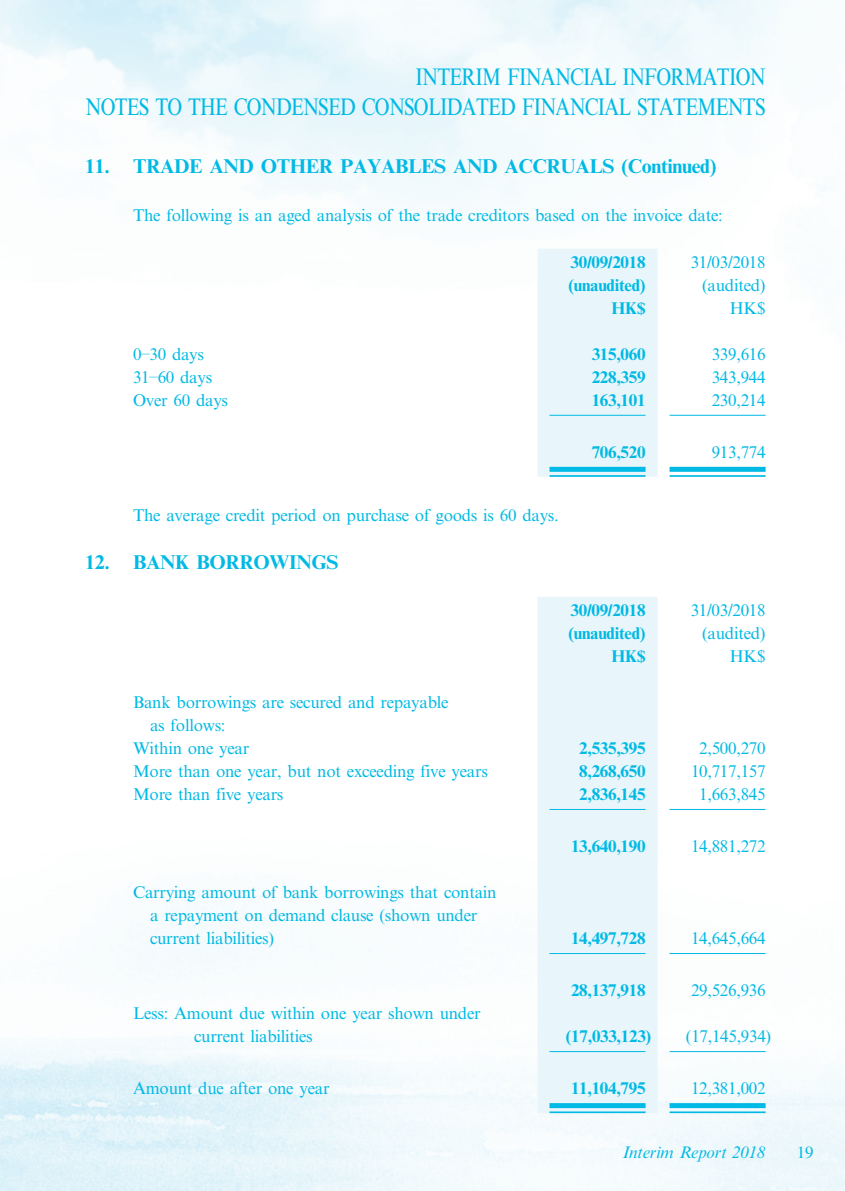
<style>
.page{position:relative;width:845px;height:1191px;background:#fff}
.page>*{position:absolute;margin:0;border:0;box-sizing:border-box;transform-origin:0 0}
.t1{font:24px/30px "Times New Roman MT Std";letter-spacing:-.04em;color:#00b9e4;text-align:right;scale:.8 1}
._03_H1{font:700 20px "Times New Roman MT Std";letter-spacing:-.02em;color:#00b9e4}
._15_Table_Stub{font:17px/23px "Times New Roman MT Std";letter-spacing:-.02em;color:#00b9e4}
._01_Body_Text{font:700 17px "Times New Roman MT Std";letter-spacing:-.015em;color:#00b9e4}
._01_Body_Text-2{font:17px "Times New Roman MT Std";letter-spacing:-.015em;color:#00b9e4}
._12___P2{font:17px "Times New Roman MT Std";letter-spacing:-.015em;color:#00b9e4}
.t2{font:italic 17px "Times New Roman MT Std";letter-spacing:-.015em;color:#00b9e4}
.t3{font:17px "Times LT Std";color:#00b9e4}
</style>
<div class="page">
<img style="left:0;top:0;width:845px;height:1191px">
<div style="left:537px;top:249px;width:120px;height:228px;background:#e8f6fb"></div>
<hr style="left:549px;top:415px;width:96px;height:1px;background:#00b9e4">
<hr style="left:669px;top:415px;width:96px;height:1px;background:#00b9e4">
<div style="left:549px;top:467px;width:96px;height:5px;background:#00b9e4"></div>
<hr style="left:549px;top:475px;width:96px;height:2px;background:#00b9e4">
<div style="left:669px;top:467px;width:96px;height:5px;background:#00b9e4"></div>
<hr style="left:669px;top:475px;width:96px;height:2px;background:#00b9e4">
<div style="left:537px;top:597px;width:120px;height:516px;background:#e8f6fb"></div>
<hr style="left:549px;top:809px;width:96px;height:1px;background:#00b9e4">
<hr style="left:669px;top:809px;width:96px;height:1px;background:#00b9e4">
<hr style="left:549px;top:953px;width:96px;height:1px;background:#00b9e4">
<hr style="left:669px;top:953px;width:96px;height:1px;background:#00b9e4">
<hr style="left:549px;top:1051px;width:96px;height:1px;background:#00b9e4">
<hr style="left:669px;top:1051px;width:96px;height:1px;background:#00b9e4">
<div style="left:549px;top:1103px;width:96px;height:5px;background:#00b9e4"></div>
<hr style="left:549px;top:1111px;width:96px;height:2px;background:#00b9e4">
<div style="left:669px;top:1103px;width:96px;height:5px;background:#00b9e4"></div>
<hr style="left:669px;top:1111px;width:96px;height:2px;background:#00b9e4">
<h1 class="t1" style="left:86px;top:62px;width:851px">INTERIM FINANCIAL INFORMATION<br>NOTES TO THE CONDENSED CONSOLIDATED FINANCIAL STATEMENTS</h1>
<p class="_03_H1" style="left:85px;top:153px;width:633px">11. TRADE AND OTHER PAYABLES AND ACCRUALS (Continued)</p>
<p class="_12___P2" style="left:133px;top:205px;width:591px">The following is an aged analysis of the trade creditors based on the invoice date:</p>
<p class="_01_Body_Text" style="left:570px;top:251px;width:76px">30/09/2018</p>
<p class="_01_Body_Text-2" style="left:690px;top:252px;width:76px">31/03/2018</p>
<p class="_01_Body_Text" style="left:568px;top:274px;width:79px">(unaudited)</p>
<p class="_01_Body_Text-2" style="left:702px;top:275px;width:65px">(audited)</p>
<p class="_01_Body_Text" style="left:611px;top:297px;width:36px">HK$</p>
<p class="_01_Body_Text-2" style="left:729px;top:298px;width:37px">HK$</p>
<p class="_15_Table_Stub" style="left:133px;top:342px;width:72px">0–30 days</p>
<p class="_01_Body_Text" style="left:592px;top:343px;width:55px">315,060</p>
<p class="_01_Body_Text-2" style="left:712px;top:344px;width:55px">339,616</p>
<p class="_15_Table_Stub" style="left:133px;top:365px;width:81px">31–60 days</p>
<p class="_01_Body_Text" style="left:592px;top:366px;width:55px">228,359</p>
<p class="_01_Body_Text-2" style="left:712px;top:367px;width:55px">343,944</p>
<p class="_15_Table_Stub" style="left:133px;top:388px;width:97px">Over 60 days</p>
<p class="_01_Body_Text" style="left:592px;top:389px;width:55px">163,101</p>
<p class="_01_Body_Text-2" style="left:712px;top:390px;width:55px">230,214</p>
<p class="_01_Body_Text" style="left:592px;top:441px;width:55px">706,520</p>
<p class="_01_Body_Text-2" style="left:712px;top:442px;width:55px">913,774</p>
<p class="_12___P2" style="left:133px;top:505px;width:427px">The average credit period on purchase of goods is 60 days.</p>
<p class="_03_H1" style="left:85px;top:550px;width:255px">12. BANK BORROWINGS</p>
<p class="_01_Body_Text" style="left:570px;top:599px;width:76px">30/09/2018</p>
<p class="_01_Body_Text-2" style="left:690px;top:600px;width:76px">31/03/2018</p>
<p class="_01_Body_Text" style="left:568px;top:622px;width:79px">(unaudited)</p>
<p class="_01_Body_Text-2" style="left:702px;top:623px;width:65px">(audited)</p>
<p class="_01_Body_Text" style="left:611px;top:645px;width:36px">HK$</p>
<p class="_01_Body_Text-2" style="left:729px;top:646px;width:37px">HK$</p>
<p class="_15_Table_Stub" style="left:150px;top:690px;width:300px;text-indent:-17px">Bank borrowings are secured and repayable as follows:</p>
<p class="_15_Table_Stub" style="left:133px;top:736px;width:118px">Within one year</p>
<p class="_01_Body_Text" style="left:579px;top:737px;width:68px">2,535,395</p>
<p class="_01_Body_Text-2" style="left:699px;top:738px;width:68px">2,500,270</p>
<p class="_15_Table_Stub" style="left:133px;top:759px;width:356px">More than one year, but not exceeding five years</p>
<p class="_01_Body_Text" style="left:579px;top:760px;width:68px">8,268,650</p>
<p class="_01_Body_Text-2" style="left:691px;top:761px;width:76px">10,717,157</p>
<p class="_15_Table_Stub" style="left:133px;top:782px;width:152px">More than five years</p>
<p class="_01_Body_Text" style="left:579px;top:783px;width:68px">2,836,145</p>
<p class="_01_Body_Text-2" style="left:699px;top:784px;width:68px">1,663,845</p>
<p class="_01_Body_Text" style="left:571px;top:835px;width:76px">13,640,190</p>
<p class="_01_Body_Text-2" style="left:691px;top:836px;width:76px">14,881,272</p>
<p class="_15_Table_Stub" style="left:150px;top:880px;width:348px;text-indent:-17px">Carrying amount of bank borrowings that contain a repayment on demand clause (shown under current liabilities)</p>
<p class="_01_Body_Text" style="left:571px;top:927px;width:76px">14,497,728</p>
<p class="_01_Body_Text-2" style="left:691px;top:928px;width:76px">14,645,664</p>
<p class="_01_Body_Text" style="left:571px;top:979px;width:76px">28,137,918</p>
<p class="_01_Body_Text-2" style="left:691px;top:980px;width:76px">29,526,936</p>
<p class="_15_Table_Stub" style="left:194px;top:1001px;width:288px;text-indent:-61px">Less: Amount due within one year shown under current liabilities</p>
<p class="_01_Body_Text" style="left:566px;top:1025px;width:87px">(17,033,123)</p>
<p class="_01_Body_Text-2" style="left:686px;top:1026px;width:87px">(17,145,934)</p>
<p class="_15_Table_Stub" style="left:133px;top:1076px;width:198px">Amount due after one year</p>
<p class="_01_Body_Text" style="left:571px;top:1077px;width:76px">11,104,795</p>
<p class="_01_Body_Text-2" style="left:691px;top:1078px;width:76px">12,381,002</p>
<p class="t2" style="left:623px;top:1142px;width:144px">Interim Report 2018</p>
<p class="t3" style="left:797px;top:1142px;width:18px">19</p>
</div>
